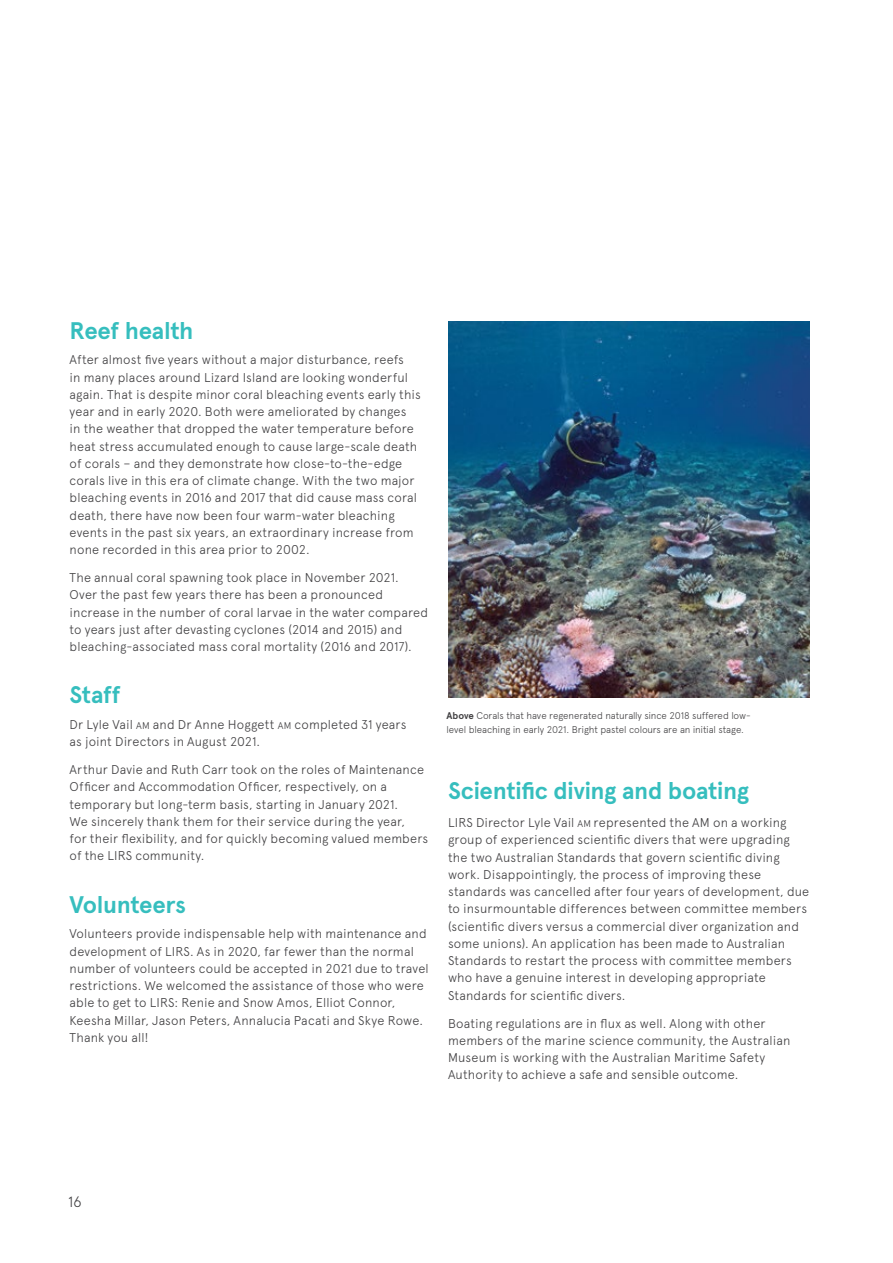
<style>
.page{position:relative;width:893px;height:1263px;background:#fff}
.page>*{position:absolute;margin:0;border:0;box-sizing:border-box;transform-origin:0 0}
.t1{font:700 24px "Apercu Pro";letter-spacing:-.015em;color:#36bebe}
.t2{font:300 15px "Apercu Pro";color:#414042}
.t3{font:300 12.75px/17.2px "Apercu Pro";letter-spacing:.01em;color:#414042}
.t4{font:300 9.75px/14.2px "Apercu Pro";letter-spacing:-.01em;color:#414042}
.s1{font-size:9.75px}
.s2{font-weight:700}
</style>
<div class="page">
<img style="left:448px;top:322px;width:361px;height:375px">
<h1 class="t1" style="left:70px;top:312px;width:125px">Reef health</h1>
<p class="t3" style="left:70px;top:350px;width:353px">After almost five years without a major disturbance, reefs<br>in many places around Lizard Island are looking wonderful again. That is despite minor coral bleaching events early this year and in early 2020. Both were ameliorated by changes<br>in the weather that dropped the water temperature before heat stress accumulated enough to cause large-scale death of corals – and they demonstrate how close-to-the-edge corals live in this era of climate change. With the two major bleaching events in 2016 and 2017 that did cause mass coral death, there have now been four warm-water bleaching events in the past six years, an extraordinary increase from none recorded in this area prior to 2002.</p>
<p class="t3" style="left:70px;top:568px;width:360px">The annual coral spawning took place in November 2021.<br>Over the past few years there has been a pronounced increase in the number of coral larvae in the water compared to years just after devasting cyclones (2014 and 2015) and bleaching-associated mass coral mortality (2016 and 2017).</p>
<h1 class="t1" style="left:70px;top:677px;width:53px">Staff</h1>
<p class="t3" style="left:70px;top:715px;width:338px">Dr Lyle Vail <span class="s1">AM</span> and Dr Anne Hoggett <span class="s1">AM</span> completed 31 years as joint Directors in August 2021.</p>
<p class="t3" style="left:70px;top:760px;width:360px">Arthur Davie and Ruth Carr took on the roles of Maintenance Officer and Accommodation Officer, respectively, on a temporary but long-term basis, starting in January 2021.<br>We sincerely thank them for their service during the year,<br>for their flexibility, and for quickly becoming valued members of the LIRS community.</p>
<h1 class="t1" style="left:70px;top:886px;width:118px">Volunteers</h1>
<p class="t3" style="left:70px;top:924px;width:361px">Volunteers provide indispensable help with maintenance and development of LIRS. As in 2020, far fewer than the normal number of volunteers could be accepted in 2021 due to travel restrictions. We welcomed the assistance of those who were able to get to LIRS: Renie and Snow Amos, Elliot Connor, Keesha Millar, Jason Peters, Annalucia Pacati and Skye Rowe.<br>Thank you all!</p>
<p class="t4" style="left:446px;top:707px;width:306px"><span class="s2">Above</span> Corals that have regenerated naturally since 2018 suffered low&shy;level bleaching in early 2021. Bright pastel colours are an initial stage.</p>
<h1 class="t1" style="left:448px;top:773px;width:302px">Scientific diving and boating</h1>
<p class="t3" style="left:448px;top:813px;width:363px">LIRS Director Lyle Vail <span class="s1">AM</span> represented the AM on a working group of experienced scientific divers that were upgrading the two Australian Standards that govern scientific diving work. Disappointingly, the process of improving these standards was cancelled after four years of development, due to insurmountable differences between committee members (scientific divers versus a commercial diver organization and some unions). An application has been made to Australian Standards to restart the process with committee members who have a genuine interest in developing appropriate Standards for scientific divers.</p>
<p class="t3" style="left:448px;top:1013px;width:344px">Boating regulations are in flux as well. Along with other members of the marine science community, the Australian Museum is working with the Australian Maritime Safety Authority to achieve a safe and sensible outcome.</p>
<p class="t2" style="left:68px;top:1191px;width:15px">16</p>
</div>
